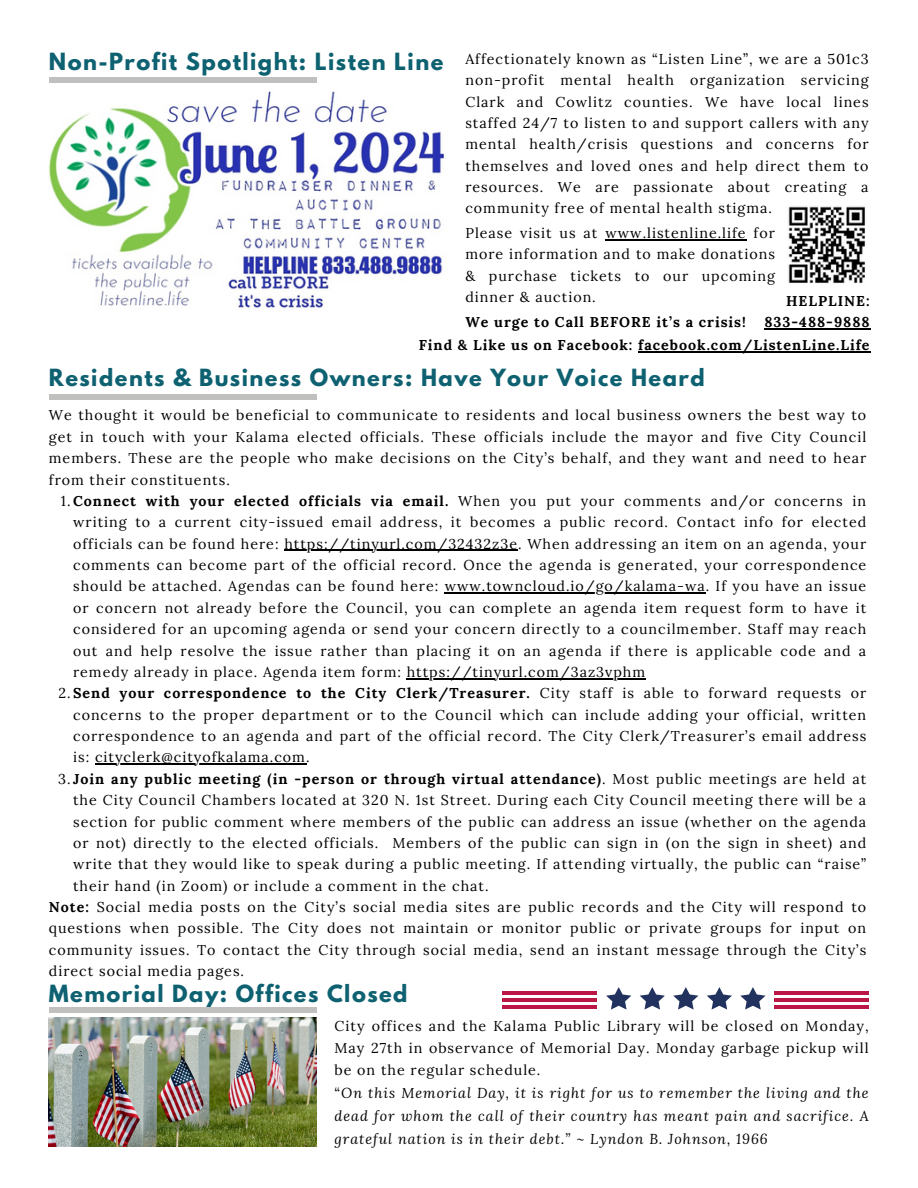
<style>
.page{position:relative;width:918px;height:1188px;background:#fff}
.page>*{position:absolute;margin:0;border:0;box-sizing:border-box;transform-origin:0 0}
.t1{font:700 21px "League Spartan";letter-spacing:.07em;color:#0e6171}
.t2{font:14.25px/21.3px "Lora";letter-spacing:.07em;color:#000;text-align:justify}
.t3{font:italic 14.25px/22.6px "Lora";letter-spacing:.07em;color:#000}
.t4{font:700 14.25px/21.3px "Lora";letter-spacing:.07em;color:#000;text-align:right}
.s1{font-weight:700}
.s2{font-style:normal}
</style>
<div class="page">
<img style="left:788px;top:206px;width:77px;height:77px">
<div style="left:49px;top:77px;width:268px;height:6px;background:#c0c0be"></div>
<img style="left:49px;top:92px;width:395px;height:216px">
<hr style="left:284px;top:550px;width:234px;height:1px;background:#000">
<hr style="left:445px;top:593px;width:261px;height:1px;background:#000">
<hr style="left:407px;top:678px;width:239px;height:1px;background:#000">
<hr style="left:95px;top:764px;width:211px;height:1px;background:#000">
<div style="left:49px;top:394px;width:268px;height:5px;background:#c0c0be"></div>
<div style="left:49px;top:1007px;width:268px;height:6px;background:#c0c0be"></div>
<img style="left:49px;top:1017px;width:268px;height:129px">
<hr style="left:503px;top:991px;width:94px;height:4px;background:#ba1646">
<hr style="left:503px;top:998px;width:94px;height:4px;background:#ba1646">
<hr style="left:503px;top:1005px;width:94px;height:4px;background:#ba1646">
<hr style="left:774px;top:991px;width:95px;height:4px;background:#ba1646">
<hr style="left:774px;top:998px;width:95px;height:4px;background:#ba1646">
<hr style="left:774px;top:1005px;width:95px;height:4px;background:#ba1646">
<svg style="left:606px;top:987px;width:25px;height:23px"></svg>
<svg style="left:640px;top:987px;width:25px;height:23px"></svg>
<svg style="left:673px;top:987px;width:25px;height:23px"></svg>
<svg style="left:707px;top:987px;width:25px;height:23px"></svg>
<svg style="left:740px;top:987px;width:26px;height:23px"></svg>
<hr style="left:764px;top:328px;width:107px;height:1px;background:#000">
<hr style="left:605px;top:239px;width:142px;height:1px;background:#000">
<hr style="left:638px;top:351px;width:233px;height:1px;background:#000">
<p class="t1" style="left:49px;top:51px;width:396px">Non-Profit Spotlight: Listen Line</p>
<h1 class="t2" style="left:465px;top:48px;width:405px">Affectionately known as “Listen Line”, we are a 501c3 non-profit mental health organization servicing Clark and Cowlitz counties. We have local lines staffed 24/7 to listen to and support callers with any mental health/crisis questions and concerns for themselves and loved ones and help direct them to resources. We are passionate about creating a community free of mental health stigma.</h1>
<p class="t2" style="left:465px;top:222px;width:311px">Please visit us at www.listenline.life for more information and to make donations &amp; purchase tickets to our upcoming dinner &amp; auction.</p>
<p class="t4" style="left:419px;top:334px;width:452px">Find &amp; Like us on Facebook: facebook.com/ListenLine.Life</p>
<p class="t4" style="left:764px;top:290px;width:107px">HELPLINE:<br>833-488-9888</p>
<p class="t4" style="left:465px;top:311px;width:282px">We urge to Call BEFORE it’s a crisis!</p>
<p class="t1" style="left:49px;top:367px;width:657px">Residents &amp; Business Owners: Have Your Voice Heard</p>
<p class="t2" style="left:49px;top:405px;width:819px">We thought it would be beneficial to communicate to residents and local business owners the best way to get in touch with your Kalama elected officials. These officials include the mayor and five City Council members. These are the people who make decisions on the City’s behalf, and they want and need to hear from their constituents.</p>
<p class="t2" style="left:73px;top:490px;width:795px;text-indent:-12px">1.<span class="s1">Connect with your elected officials via email.</span> When you put your comments and/or concerns in writing to a current city-issued email address, it becomes a public record. Contact info for elected officials can be found here: https://tinyurl.com/32432z3e. When addressing an item on an agenda, your</p>
<p class="t2" style="left:73px;top:554px;width:795px">comments can become part of the official record. Once the agenda is generated, your correspondence should be attached. Agendas can be found here: www.towncloud.io/go/kalama-wa. If you have an issue</p>
<h2 class="t2" style="left:73px;top:597px;width:795px">or concern not already before the Council, you can complete an agenda item request form to have it considered for an upcoming agenda or send your concern directly to a councilmember. Staff may reach out and help resolve the issue rather than placing it on an agenda if there is applicable code and a remedy already in place. Agenda item form: https://tinyurl.com/3az3vphm</h2>
<h3 class="t2" style="left:73px;top:682px;width:795px;text-indent:-15px">2.<span class="s1">Send your correspondence to the City Clerk/Treasurer.</span> City staff is able to forward requests or concerns to the proper department or to the Council which can include adding your official, written correspondence to an agenda and part of the official record. The City Clerk/Treasurer’s email address is: cityclerk@cityofkalama.com.</h3>
<h3 class="t2" style="left:58px;top:768px;width:810px;text-align:right">3.<span class="s1">Join any public meeting (in -person or through virtual attendance)</span>. Most public meetings are held at the City Council Chambers located at 320 N. 1st Street. During each City Council meeting there will be a</h3>
<h1 class="t2" style="left:73px;top:811px;width:795px">section for public comment where members of the public can address an issue (whether on the agenda</h1>
<h1 class="t2" style="left:73px;top:832px;width:795px">or not) directly to the elected officials. Members of the public can sign in (on the sign in sheet) and</h1>
<h1 class="t2" style="left:73px;top:853px;width:795px">write that they would like to speak during a public meeting. If attending virtually, the public can “raise”</h1>
<h1 class="t2" style="left:73px;top:875px;width:417px">their hand (in Zoom) or include a comment in the chat.</h1>
<h1 class="t4" style="left:49px;top:896px;width:42px">Note:</h1>
<p class="t2" style="left:49px;top:896px;width:819px;text-indent:48px">Social media posts on the City’s social media sites are public records and the City will respond to questions when possible. The City does not maintain or monitor public or private groups for input on community issues. To contact the City through social media, send an instant message through the City’s direct social media pages.</p>
<p class="t1" style="left:49px;top:983px;width:360px">Memorial Day: Offices Closed</p>
<p class="t3" style="left:335px;top:1014px;width:536px"><span class="s2">City offices and the Kalama Public Library will be closed on Monday, May 27th in observance of Memorial Day. Monday garbage pickup will be on the regular schedule.<br>“</span>On this Memorial Day, it is right for us to remember the living and the dead for whom the call of their country has meant pain and sacrifice. A grateful nation is in their debt.” ~ Lyndon B. Johnson, 1966</p>
</div>
